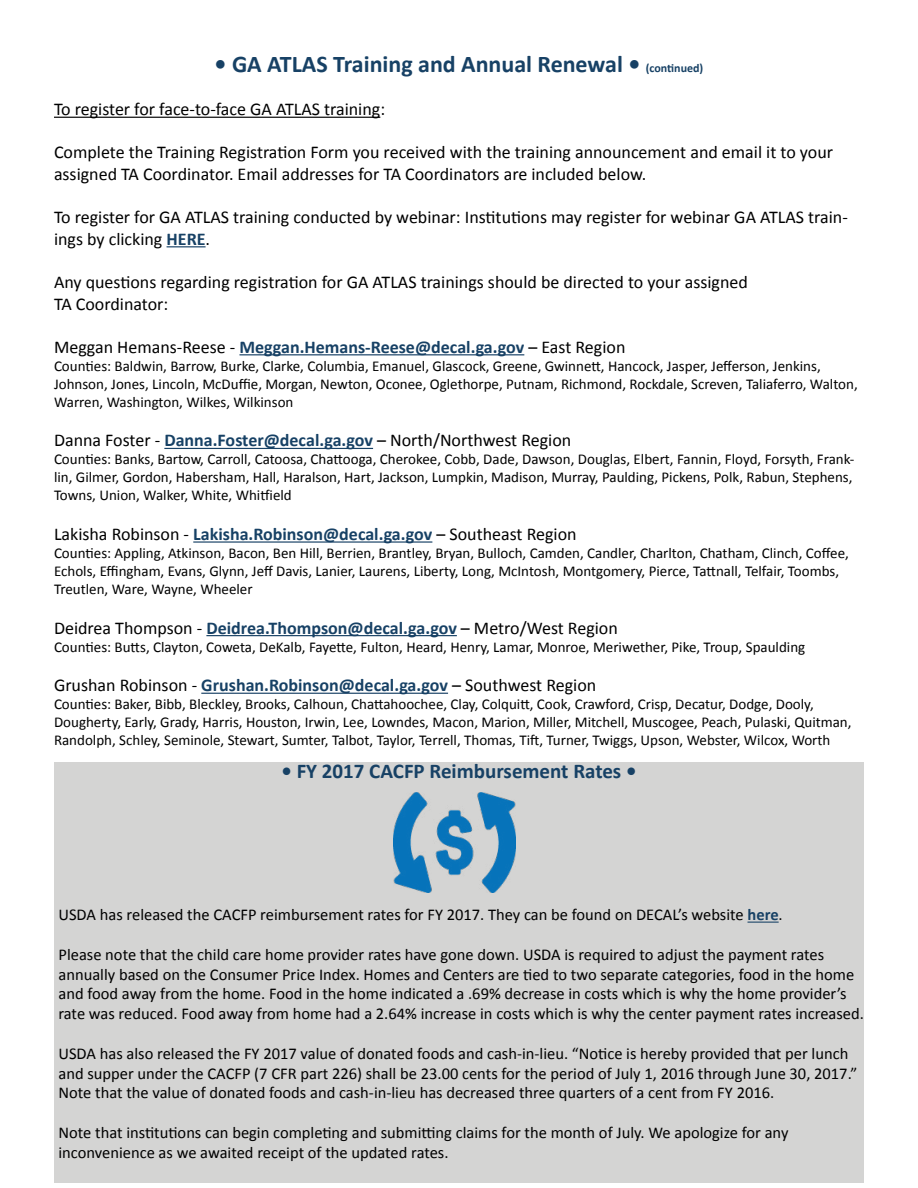
<style>
.page{position:relative;width:918px;height:1188px;background:#fff}
.page>*{position:absolute;margin:0;border:0;box-sizing:border-box;transform-origin:0 0}
.t1{font:700 24px "Calibri";color:#174165}
.t2{font:700 21px "Calibri";color:#174165}
.t3{font:18px/21.6px "Calibri";color:#000}
.t4{font:700 18px "Calibri";color:#174165}
.t5{font:16.5px/19.8px "Calibri";color:#000}
.t6{font:15px/18px "Calibri";color:#000}
.s1{font-size:12px}
.s2{font-weight:700;color:#174165}
.s3{font-weight:400;color:#000}
</style>
<div class="page">
<hr style="left:54px;top:117px;width:326px;height:1px;background:#000">
<hr style="left:167px;top:246px;width:39px;height:1px;background:#174165">
<hr style="left:239px;top:354px;width:285px;height:1px;background:#174165">
<hr style="left:164px;top:448px;width:209px;height:1px;background:#174165">
<hr style="left:193px;top:541px;width:239px;height:2px;background:#174165">
<hr style="left:206px;top:635px;width:251px;height:1px;background:#174165">
<hr style="left:201px;top:693px;width:247px;height:1px;background:#174165">
<div style="left:54px;top:762px;width:810px;height:421px;background:#d4d4d3"></div>
<hr style="left:748px;top:922px;width:31px;height:1px;background:#174165">
<img style="left:393px;top:792px;width:123px;height:101px">
<h1 class="t1" style="left:215px;top:49px;width:490px">• GA ATLAS Training and Annual Renewal • <span class="s1">(continued)</span></h1>
<p class="t3" style="left:54px;top:98px;width:333px">To register for face-to-face GA ATLAS training:</p>
<p class="t3" style="left:54px;top:142px;width:781px">Complete the Training Registration Form you received with the training announcement and email it to your assigned TA Coordinator. Email addresses for TA Coordinators are included below.</p>
<p class="t3" style="left:54px;top:206px;width:795px">To register for GA ATLAS training conducted by webinar: Institutions may register for webinar GA ATLAS train&shy;ings by clicking <span class="s2">HERE</span>.</p>
<p class="t3" style="left:54px;top:271px;width:695px">Any questions regarding registration for GA ATLAS trainings should be directed to your assigned<br>TA Coordinator:</p>
<p class="t4" style="left:54px;top:335px;width:573px"><span class="s3">Meggan Hemans-Reese -</span> Meggan.Hemans-Reese@decal.ga.gov <span class="s3">– East Region</span></p>
<p class="t6" style="left:54px;top:357px;width:805px">Counties: Baldwin, Barrow, Burke, Clarke, Columbia, Emanuel, Glascock, Greene, Gwinnett, Hancock, Jasper, Jefferson, Jenkins,<br>Johnson, Jones, Lincoln, McDuffie, Morgan, Newton, Oconee, Oglethorpe, Putnam, Richmond, Rockdale, Screven, Taliaferro, Walton,<br>Warren, Washington, Wilkes, Wilkinson</p>
<p class="t3" style="left:54px;top:430px;width:519px">Danna Foster - <span class="s2">Danna.Foster@decal.ga.gov</span> – North/Northwest Region</p>
<p class="t6" style="left:54px;top:450px;width:802px">Counties: Banks, Bartow, Carroll, Catoosa, Chattooga, Cherokee, Cobb, Dade, Dawson, Douglas, Elbert, Fannin, Floyd, Forsyth, Frank&shy;lin, Gilmer, Gordon, Habersham, Hall, Haralson, Hart, Jackson, Lumpkin, Madison, Murray, Paulding, Pickens, Polk, Rabun, Stephens,<br>Towns, Union, Walker, White, Whitfield</p>
<p class="t3" style="left:54px;top:523px;width:524px">Lakisha Robinson - <span class="s2">Lakisha.Robinson@decal.ga.gov</span> – Southeast Region</p>
<p class="t6" style="left:54px;top:544px;width:796px">Counties: Appling, Atkinson, Bacon, Ben Hill, Berrien, Brantley, Bryan, Bulloch, Camden, Candler, Charlton, Chatham, Clinch, Coffee,<br>Echols, Effingham, Evans, Glynn, Jeff Davis, Lanier, Laurens, Liberty, Long, McIntosh, Montgomery, Pierce, Tattnall, Telfair, Toombs,<br>Treutlen, Ware, Wayne, Wheeler</p>
<p class="t3" style="left:54px;top:617px;width:565px">Deidrea Thompson - <span class="s2">Deidrea.Thompson@decal.ga.gov</span> – Metro/West Region</p>
<p class="t6" style="left:54px;top:638px;width:753px">Counties: Butts, Clayton, Coweta, DeKalb, Fayette, Fulton, Heard, Henry, Lamar, Monroe, Meriwether, Pike, Troup, Spaulding</p>
<p class="t3" style="left:54px;top:674px;width:544px">Grushan Robinson - <span class="s2">Grushan.Robinson@decal.ga.gov</span> – Southwest Region</p>
<p class="t6" style="left:54px;top:695px;width:799px">Counties: Baker, Bibb, Bleckley, Brooks, Calhoun, Chattahoochee, Clay, Colquitt, Cook, Crawford, Crisp, Decatur, Dodge, Dooly,<br>Dougherty, Early, Grady, Harris, Houston, Irwin, Lee, Lowndes, Macon, Marion, Miller, Mitchell, Muscogee, Peach, Pulaski, Quitman,<br>Randolph, Schley, Seminole, Stewart, Sumter, Talbot, Taylor, Terrell, Thomas, Tift, Turner, Twiggs, Upson, Webster, Wilcox, Worth</p>
<h2 class="t2" style="left:281px;top:758px;width:357px">• FY 2017 CACFP Reimbursement Rates •</h2>
<p class="t5" style="left:58px;top:905px;width:726px">USDA has released the CACFP reimbursement rates for FY 2017. They can be found on DECAL’s website <span class="s2">here</span>.</p>
<p class="t5" style="left:58px;top:945px;width:807px">Please note that the child care home provider rates have gone down. USDA is required to adjust the payment rates annually based on the Consumer Price Index. Homes and Centers are tied to two separate categories, food in the home and food away from the home. Food in the home indicated a .69% decrease in costs which is why the home provider’s rate was reduced. Food away from home had a 2.64% increase in costs which is why the center payment rates increased.</p>
<p class="t5" style="left:58px;top:1044px;width:801px">USDA has also released the FY 2017 value of donated foods and cash-in-lieu. “Notice is hereby provided that per lunch and supper under the CACFP (7 CFR part 226) shall be 23.00 cents for the period of July 1, 2016 through June 30, 2017.”<br>Note that the value of donated foods and cash-in-lieu has decreased three quarters of a cent from FY 2016.</p>
<p class="t5" style="left:58px;top:1123px;width:731px">Note that institutions can begin completing and submitting claims for the month of July. We apologize for any inconvenience as we awaited receipt of the updated rates.</p>
</div>
